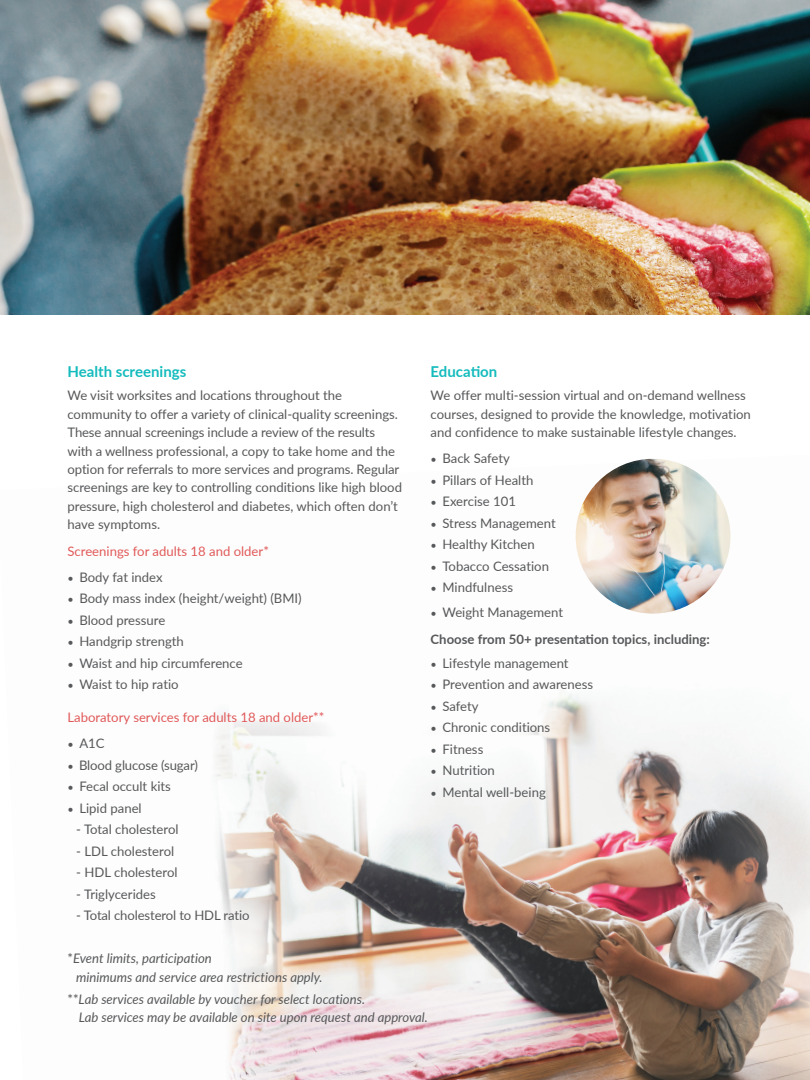
<style>
.page{position:relative;width:810px;height:1080px;background:#fff}
.page>*{position:absolute;margin:0;border:0;box-sizing:border-box;transform-origin:0 0}
.t1{font:700 15px "Lato";color:#14bbbd}
.t2{font:13.12px/18.4px "Lato";color:#57585a}
.t3{font:italic 13.12px "Lato";color:#57585a}
.t4{font:13.12px "Lato";color:#e15959}
.t5{font:700 13.12px "Lato";color:#57585a}
.s1{font-size:10.88px}
.s2{font-style:normal}
</style>
<div class="page">
<img style="left:215px;top:458px;width:595px;height:622px">
<img style="left:576px;top:459px;width:154px;height:155px;border-radius:77px">
<img style="left:0;top:0;width:810px;height:315px">
<p class="t1" style="left:431px;top:361px;width:68px">Education</p>
<p class="t2" style="left:431px;top:386px;width:322px">We offer multi-session virtual and on-demand wellness courses, designed to provide the knowledge, motivation</p>
<p class="t2" style="left:431px;top:423px;width:308px">and confidence to make sustainable lifestyle changes.</p>
<p class="t2" style="left:431px;top:449px;width:81px"><span class="s1">•</span> Back Safety</p>
<p class="t2" style="left:431px;top:470px;width:104px"><span class="s1">•</span> Pillars of Health</p>
<p class="t2" style="left:431px;top:492px;width:87px"><span class="s1">•</span> Exercise 101</p>
<p class="t2" style="left:431px;top:513px;width:127px"><span class="s1">•</span> Stress Management</p>
<p class="t2" style="left:431px;top:535px;width:106px"><span class="s1">•</span> Healthy Kitchen</p>
<p class="t2" style="left:431px;top:556px;width:120px"><span class="s1">•</span> Tobacco Cessation</p>
<p class="t2" style="left:431px;top:578px;width:84px"><span class="s1">•</span> Mindfulness</p>
<p class="t2" style="left:431px;top:602px;width:134px"><span class="s1">•</span> Weight Management</p>
<p class="t5" style="left:431px;top:630px;width:281px">Choose from 50+ presentation topics, including:</p>
<p class="t2" style="left:431px;top:653px;width:140px"><span class="s1">•</span> Lifestyle management</p>
<p class="t2" style="left:431px;top:675px;width:164px"><span class="s1">•</span> Prevention and awareness</p>
<p class="t2" style="left:431px;top:696px;width:50px"><span class="s1">•</span> Safety</p>
<p class="t2" style="left:431px;top:718px;width:121px"><span class="s1">•</span> Chronic conditions</p>
<p class="t2" style="left:431px;top:739px;width:54px"><span class="s1">•</span> Fitness</p>
<p class="t2" style="left:431px;top:761px;width:66px"><span class="s1">•</span> Nutrition</p>
<p class="t2" style="left:431px;top:782px;width:117px"><span class="s1">•</span> Mental well-being</p>
<p class="t1" style="left:68px;top:361px;width:120px">Health screenings</p>
<p class="t2" style="left:68px;top:386px;width:276px">We visit worksites and locations throughout the</p>
<p class="t2" style="left:68px;top:404px;width:332px">community to offer a variety of clinical-quality screenings.</p>
<p class="t2" style="left:68px;top:423px;width:309px">These annual screenings include a review of the results</p>
<p class="t2" style="left:68px;top:441px;width:329px">with a wellness professional, a copy to take home and the</p>
<p class="t2" style="left:68px;top:459px;width:333px">option for referrals to more services and programs. Regular</p>
<p class="t2" style="left:68px;top:478px;width:336px">screenings are key to controlling conditions like high blood pressure, high cholesterol and diabetes, which often don’t</p>
<p class="t2" style="left:68px;top:515px;width:94px">have symptoms.</p>
<p class="t4" style="left:68px;top:542px;width:203px">Screenings for adults 18 and older*</p>
<p class="t2" style="left:68px;top:567px;width:97px"><span class="s1">•</span> Body fat index</p>
<p class="t2" style="left:68px;top:589px;width:236px"><span class="s1">•</span> Body mass index (height/weight) (BMI)</p>
<p class="t2" style="left:68px;top:610px;width:99px"><span class="s1">•</span> Blood pressure</p>
<p class="t2" style="left:68px;top:632px;width:118px"><span class="s1">•</span> Handgrip strength</p>
<p class="t2" style="left:68px;top:653px;width:177px"><span class="s1">•</span> Waist and hip circumference</p>
<p class="t2" style="left:68px;top:675px;width:113px"><span class="s1">•</span> Waist to hip ratio</p>
<p class="t4" style="left:68px;top:708px;width:258px">Laboratory services for adults 18 and older**</p>
<p class="t2" style="left:68px;top:734px;width:39px"><span class="s1">•</span> A1C</p>
<p class="t2" style="left:68px;top:755px;width:132px"><span class="s1">•</span> Blood glucose (sugar)</p>
<p class="t2" style="left:68px;top:777px;width:105px"><span class="s1">•</span> Fecal occult kits</p>
<p class="t2" style="left:68px;top:798px;width:76px"><span class="s1">•</span> Lipid panel</p>
<p class="t2" style="left:76px;top:820px;width:104px">- Total cholesterol</p>
<p class="t2" style="left:76px;top:841px;width:100px">- LDL cholesterol</p>
<p class="t2" style="left:76px;top:863px;width:103px">- HDL cholesterol</p>
<p class="t2" style="left:76px;top:884px;width:81px">- Triglycerides</p>
<p class="t2" style="left:76px;top:906px;width:175px">- Total cholesterol to HDL ratio</p>
<p class="t3" style="left:68px;top:949px;width:146px"><span class="s2">*</span>Event limits, participation</p>
<p class="t3" style="left:76px;top:968px;width:248px">minimums and service area restrictions apply.</p>
<p class="t3" style="left:68px;top:990px;width:299px"><span class="s2">**</span>Lab services available by voucher for select locations.</p>
<p class="t3" style="left:79px;top:1008px;width:351px">Lab services may be available on site upon request and approval.</p>
</div>
